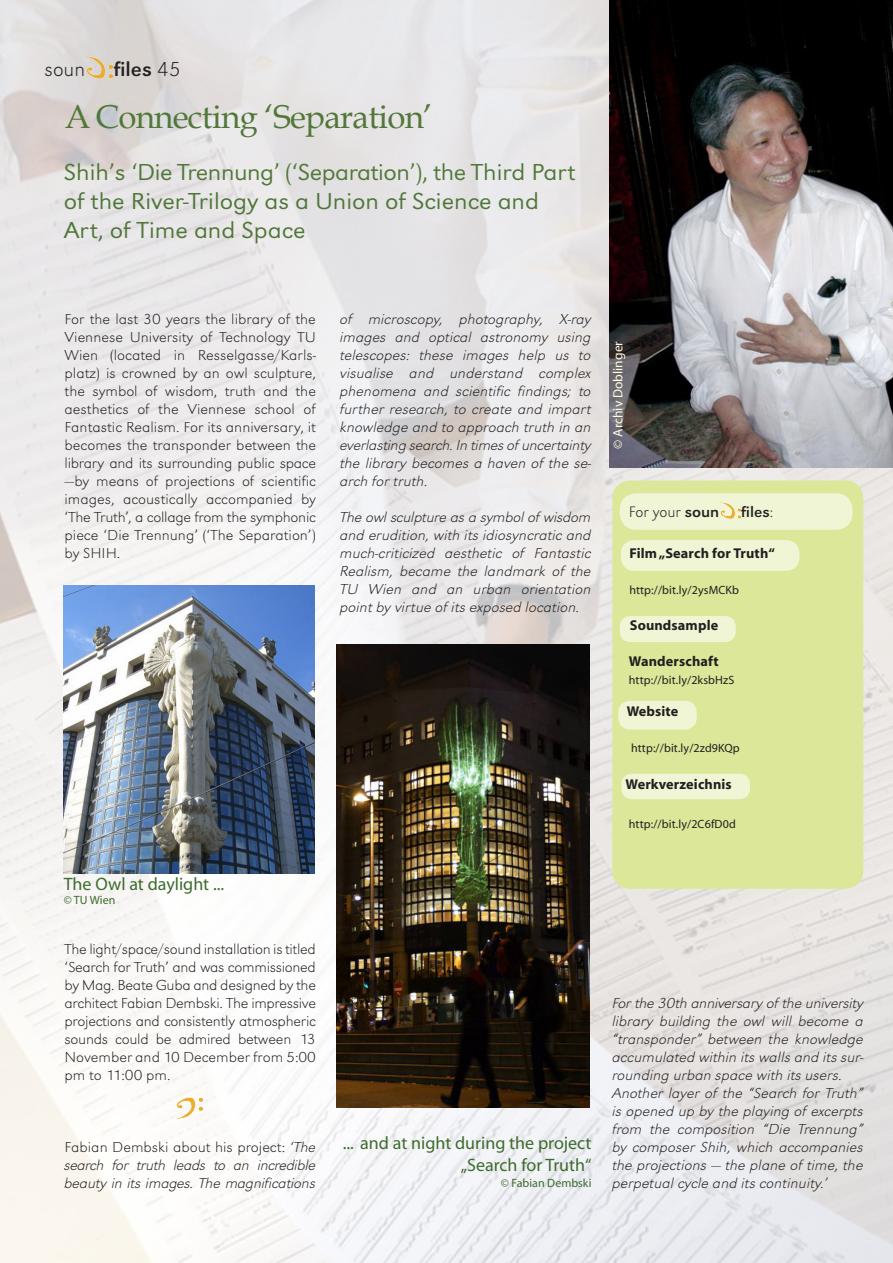
<style>
.page{position:relative;width:893px;height:1263px;background:#fff}
.page>*{position:absolute;margin:0;border:0;box-sizing:border-box;transform-origin:0 0}
.Hauptüberschrift_1{font:33px "Book Antiqua";letter-spacing:-.02em;color:#517739}
.t1{font:24px/28.8px "URW Grotesk T Ligh Extr Wide";color:#4f7638}
.t2{font:expanded 21px "URW Grotesk T";color:#231f20}
.t3{font:21px "URW Grotesk T Extr Ligh Wide";color:#231f20}
.t4{font:18px/21.6px "Myriad";color:#3d6c2d;text-align:right}
.t5{font:15.75px "URW Grotesk T Extr Ligh Wide";color:#231f20}
.t6{font:expanded 15.75px "URW Grotesk T";color:#231f20}
.Lauftext{font:15px/18px "URW Grotesk T Extr Ligh Extr Wide Obli";color:#231f20;text-align:justify}
.Lauftext-2{font:15px/18px "URW Grotesk T Extr Ligh Extr Wide";color:#231f20;text-align:justify}
.Lauftext-3{font:700 14.25px "Myriad";letter-spacing:.01em;color:#231f20}
.t7{font:13.5px "Myriad";color:#fffce0}
.Lauftext-4{font:12px "Myriad";letter-spacing:.01em;color:#231f20}
.t8{font:12px "Myriad";color:#3d6c2d}
.s1{font-family:"URW Grotesk T Extr Ligh Wide";font-stretch:normal}
.s2{color:#517739}
.s3{font-family:"URW Grotesk T Extr Ligh Extr Wide"}
.s4{font-family:"URW Grotesk T";font-stretch:expanded}
</style>
<div class="page">
<img style="left:0;top:0;width:893px;height:1263px">
<div style="left:612px;top:480px;width:251px;height:409px;background:#dde799;border-radius:18px"></div>
<div style="left:620px;top:493px;width:233px;height:37px;background:#f0f5d5;border-radius:16px"></div>
<div style="left:620px;top:616px;width:116px;height:26px;background:#f0f5d5;border-radius:11px"></div>
<div style="left:618px;top:701px;width:79px;height:28px;background:#f0f5d5;border-radius:12px"></div>
<div style="left:621px;top:774px;width:129px;height:25px;background:#f0f5d5;border-radius:11px"></div>
<img style="left:177px;top:1097px;width:25px;height:22px">
<img style="left:610px;top:0;width:283px;height:467px">
<img style="left:336px;top:645px;width:253px;height:463px">
<div style="left:621px;top:540px;width:178px;height:31px;background:#f0f5d5;border-radius:14px"></div>
<img style="left:64px;top:585px;width:251px;height:288px">
<img style="left:721px;top:503px;width:19px;height:16px">
<img style="left:87px;top:57px;width:26px;height:21px">
<p class="t3" style="left:45px;top:57px;width:42px">soun</p>
<p class="t2" style="left:114px;top:57px;width:68px">files <span class="s1">45</span></p>
<p class="Hauptüberschrift_1" style="left:65px;top:96px;width:369px">A Connecting ‘Separation’</p>
<p class="t1" style="left:64px;top:158px;width:513px">Shih’s <span class="s2">‘Die Trennung’ (‘Separation’), the</span> Third Part of the River-Trilogy as a Union of Science and<br>Art, of Time and Space</p>
<p class="Lauftext-2" style="left:65px;top:310px;width:253px">For the last 30 years the library of the Viennese University of Technology TU Wien (located in Resselgasse/Karls&shy;platz) is crowned by an owl sculpture, the symbol of wisdom, truth and the aesthetics of the Viennese school of Fantastic Realism. For its anniversary, it becomes the transponder between the library and its surrounding public space —by means of projections of scientific images, acoustically accompanied by ‘The Truth’, a collage from the symphonic piece ‘Die Trennung’ (‘The Separation’) by SHIH.</p>
<p class="t4" style="left:64px;top:874px;width:162px">The Owl at daylight ...</p>
<p class="t8" style="left:64px;top:894px;width:53px">© TU Wien</p>
<p class="Lauftext-2" style="left:65px;top:940px;width:253px">The light/space/sound installation is titled ‘Search for Truth’ and was commissioned by Mag. Beate Guba and designed by the architect Fabian Dembski. The impressive projections and consistently atmospheric sounds could be admired between 13<br>November and 10 December from 5:00 pm to 11:00 pm.</p>
<p class="Lauftext" style="left:65px;top:1138px;width:253px"><span class="s3">Fabian Dembski about his project:</span> ‘The search for truth leads to an incredible beauty in its images. The magnifications</p>
<p class="Lauftext" style="left:340px;top:310px;width:253px">of microscopy, photography, X-ray images and optical astronomy using telescopes: these images help us to visualise and understand complex phenomena and scientific findings; to further research, to create and impart knowledge and to approach truth in an everlasting search. In times of uncertainty the library becomes a haven of the se&shy;arch for truth.</p>
<p class="Lauftext" style="left:340px;top:508px;width:253px">The owl sculpture as a symbol of wisdom and erudition, with its idiosyncratic and much-criticized aesthetic of Fantastic Realism, became the landmark of the TU Wien and an urban orientation point by virtue of its exposed location.</p>
<p class="t7" style="left:611px;top:449px;width:109px;rotate:-90deg">© Archiv Doblinger</p>
<p class="t5" style="left:629px;top:503px;width:92px">For your <span class="s4">soun</span></p>
<p class="t6" style="left:741px;top:503px;width:34px">files<span class="s1">:</span></p>
<p class="Lauftext-3" style="left:629px;top:546px;width:147px">Film „Search for Truth“</p>
<p class="Lauftext-4" style="left:629px;top:584px;width:111px">http://bit.ly/2ysMCKb</p>
<p class="Lauftext-3" style="left:630px;top:618px;width:90px">Soundsample</p>
<p class="Lauftext-3" style="left:629px;top:654px;width:91px">Wanderschaft</p>
<p class="Lauftext-4" style="left:629px;top:674px;width:107px">http://bit.ly/2ksbHzS</p>
<p class="Lauftext-3" style="left:627px;top:703px;width:53px">Website</p>
<p class="Lauftext-4" style="left:631px;top:742px;width:110px">http://bit.ly/2zd9KQp</p>
<p class="Lauftext-3" style="left:626px;top:777px;width:108px">Werkverzeichnis</p>
<p class="Lauftext-4" style="left:629px;top:818px;width:108px">http://bit.ly/2C6fD0d</p>
<p class="t4" style="left:343px;top:1133px;width:250px">... and at night during the project „Search for Truth“</p>
<p class="t8" style="left:501px;top:1177px;width:92px">© Fabian Dembski</p>
<p class="Lauftext" style="left:612px;top:994px;width:253px">For the 30th anniversary of the university library building the owl will become a “transponder” between the knowledge accumulated within its walls and its sur&shy;rounding urban space with its users.</p>
<p class="Lauftext" style="left:612px;top:1084px;width:253px">Another layer of the “Search for Truth” is opened up by the playing of excerpts from the composition “Die Trennung” by composer Shih, which accompanies the projections — the plane of time, the perpetual cycle and its continuity.’</p>
</div>
